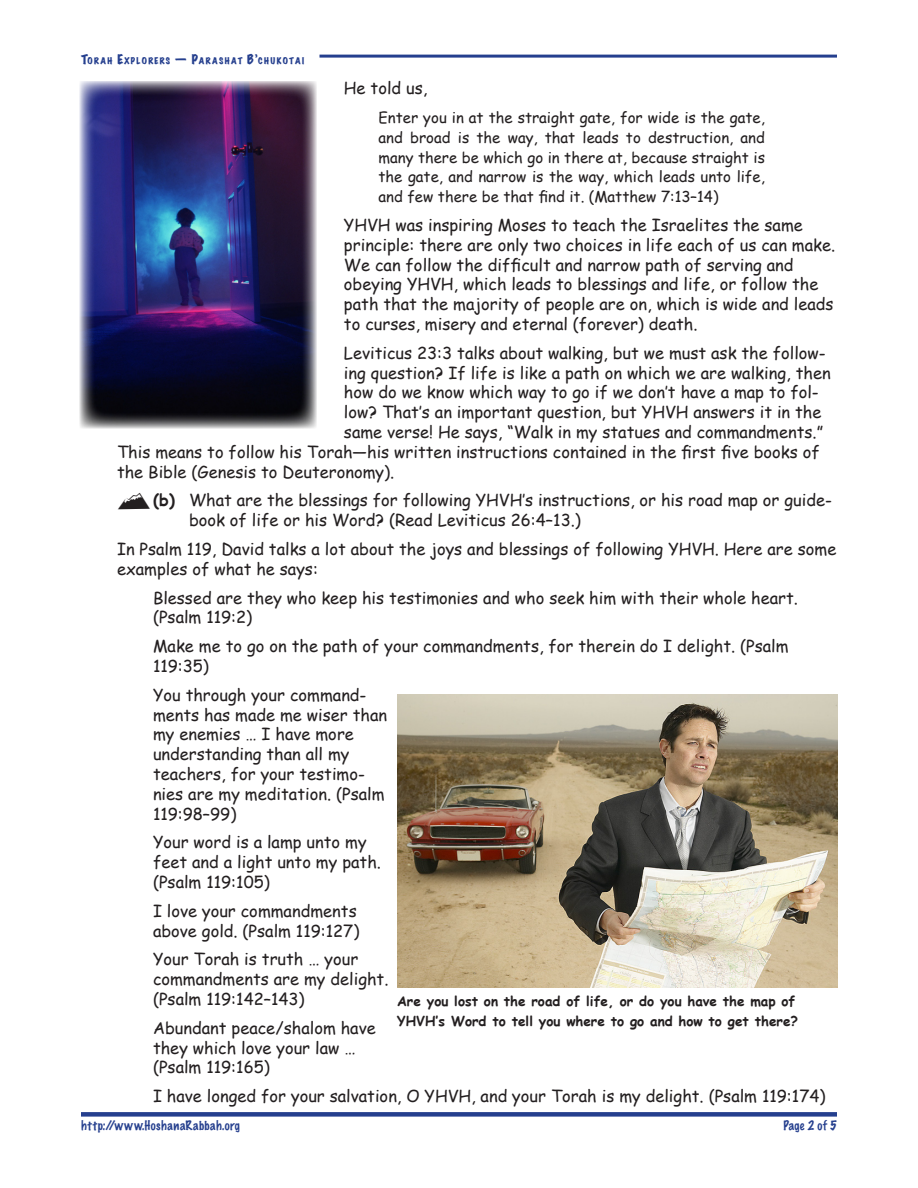
<style>
.page{position:relative;width:918px;height:1188px;background:#fff}
.page>*{position:absolute;margin:0;border:0;box-sizing:border-box;transform-origin:0 0}
.TE_indent_left_2p{font:16.5px/19.8px "Comic Sans MS";color:#231f20}
.TE_indent_left_4p{font:16.5px/19.8px "Comic Sans MS";color:#231f20}
.TE_Lists_MTN_dbat{font:16.5px/19.8px "Comic Sans MS";color:#231f20}
.TE_Ind_both_4p__ref{font:15px/19.8px "Comic Sans MS";color:#231f20;text-align:justify}
.t1{font:700 13.5px/19.8px "Comic Sans MS";color:#231f20}
.TE_Master_Page_Foot{font:100 12px "Marker Felt";letter-spacing:.045em;color:#253f8e}
.TE_Master_Headers_A{font:expanded 8.4px "Marker Felt";letter-spacing:.16em;color:#253f8e}
.s1{font-size:12px}
.s2{font-family:"Outfitters"}
.s3{font-weight:700}
</style>
<div class="page">
<div style="left:81px;top:1112px;width:756px;height:5px;background:#253f8e"></div>
<hr style="left:320px;top:55px;width:517px;height:3px;background:#253f8e">
<img style="left:80px;top:81px;width:237px;height:347px">
<img style="left:397px;top:694px;width:440px;height:293px">
<p class="TE_Master_Headers_A" style="left:81px;top:54px;width:225px"><span class="s1">T</span>ORAH <span class="s1">E</span>XPLORERS <span class="s1">— P</span>ARASHAT <span class="s1">B’</span>CHUKOTAI</p>
<p class="TE_indent_left_2p" style="left:344px;top:78px;width:85px">He told us,</p>
<p class="TE_Ind_both_4p__ref" style="left:379px;top:107px;width:388px">Enter you in at the straight gate, for wide is the gate, and broad is the way, that leads to destruction, and many there be which go in there at, because straight is the gate, and narrow is the way, which leads unto life, and few there be that find it. (Matthew 7:13–14)</p>
<p class="TE_indent_left_2p" style="left:344px;top:215px;width:493px">YHVH was inspiring Moses to teach the Israelites the same principle: there are only two choices in life each of us can make.<br>We can follow the difficult and narrow path of serving and obeying YHVH, which leads to blessings and life, or follow the path that the majority of people are on, which is wide and leads to curses, misery and eternal (forever) death.</p>
<p class="TE_indent_left_2p" style="left:344px;top:342px;width:483px">Leviticus 23:3 talks about walking, but we must ask the follow-</p>
<p class="TE_indent_left_2p" style="left:344px;top:362px;width:488px">ing question? If life is like a path on which we are walking, then</p>
<p class="TE_indent_left_2p" style="left:344px;top:382px;width:476px">how do we know which way to go if we don’t have a map to fol-</p>
<p class="TE_indent_left_2p" style="left:344px;top:402px;width:479px">low? That’s an important question, but YHVH answers it in the</p>
<p class="TE_indent_left_2p" style="left:344px;top:422px;width:481px">same verse! He says, “Walk in my statues and commandments.”</p>
<p class="TE_indent_left_2p" style="left:117px;top:441px;width:704px">This means to follow his Torah—his written instructions contained in the first five books of</p>
<p class="TE_indent_left_2p" style="left:117px;top:461px;width:279px">the Bible (Genesis to Deuteronomy).</p>
<p class="TE_Lists_MTN_dbat" style="left:189px;top:490px;width:645px;text-indent:-72px"><span class="s2">x</span><span class="s3">(b)</span> What are the blessings for following YHVH’s instructions, or his road map or guide&shy;book of life or his Word? (Read Leviticus 26:4–13.)</p>
<p class="TE_indent_left_2p" style="left:117px;top:539px;width:721px">In Psalm 119, David talks a lot about the joys and blessings of following YHVH. Here are some examples of what he says:</p>
<p class="TE_indent_left_4p" style="left:153px;top:587px;width:647px">Blessed are they who keep his testimonies and who seek him with their whole heart. (Psalm 119:2)</p>
<p class="TE_indent_left_4p" style="left:153px;top:636px;width:637px">Make me to go on the path of your commandments, for therein do I delight. (Psalm<br>119:35)</p>
<p class="TE_indent_left_4p" style="left:153px;top:684px;width:236px">You through your command&shy;ments has made me wiser than my enemies … I have more understanding than all my teachers, for your testimo&shy;nies are my meditation. (Psalm<br>119:98–99)</p>
<p class="TE_indent_left_4p" style="left:153px;top:832px;width:230px">Your word is a lamp unto my feet and a light unto my path. (Psalm 119:105)</p>
<p class="TE_indent_left_4p" style="left:153px;top:900px;width:208px">I love your commandments above gold. (Psalm 119:127)</p>
<p class="TE_indent_left_4p" style="left:153px;top:949px;width:237px">Your Torah is truth … your commandments are my delight. (Psalm 119:142–143)</p>
<p class="TE_indent_left_4p" style="left:153px;top:1017px;width:224px">Abundant peace/shalom have they which love your law … (Psalm 119:165)</p>
<p class="TE_indent_left_4p" style="left:153px;top:1086px;width:674px">I have longed for your salvation, O YHVH, and your Torah is my delight. (Psalm 119:174)</p>
<p class="t1" style="left:397px;top:991px;width:403px">Are you lost on the road of life, or do you have the map of<br>YHVH’s Word to tell you where to go and how to get there?</p>
<p class="TE_Master_Page_Foot" style="left:81px;top:1117px;width:161px">http://www.HoshanaRabbah.org</p>
<p class="TE_Master_Page_Foot" style="left:783px;top:1117px;width:55px">Page 2 of 5</p>
</div>
